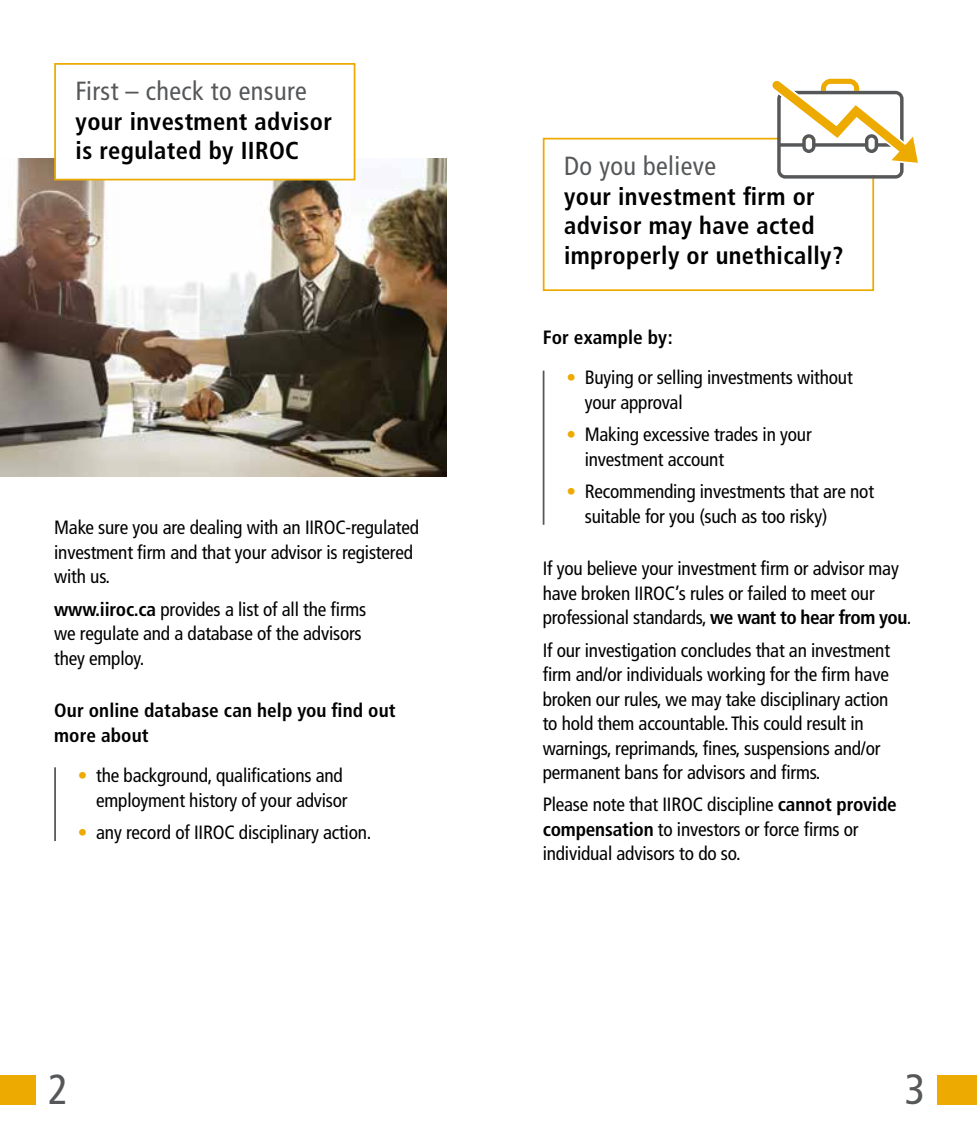
<style>
.page{position:relative;width:977px;height:1134px;background:#fff}
.page>*{position:absolute;margin:0;border:0;box-sizing:border-box;transform-origin:0 0}
.t1{font:condensed 42.35px "Frutiger";color:#555759}
.t2{font:condensed 42px "Frutiger";color:#555759}
.t3{font:condensed 26.25px "Frutiger";letter-spacing:.015em;color:#555759}
.t4{font:700 condensed 24.5px/29.8px "Frutiger";letter-spacing:.015em;color:#000}
.t5{font:condensed 19.25px/24.5px "Frutiger";letter-spacing:-.01em;color:#000}
.t6{font:700 condensed 19.25px/24.5px "Frutiger";letter-spacing:.005em;color:#000}
.s1{font-weight:700}
.s2{color:#edaa00}
</style>
<div class="page">
<div style="left:937px;top:1075px;width:39px;height:29px;background:#edaa00"></div>
<div style="left:0;top:1075px;width:35px;height:29px;background:#edaa00"></div>
<div style="left:543px;top:138px;width:331px;height:153px;background:#fff;border:2px solid #edaa00"></div>
<img style="left:0;top:159px;width:447px;height:318px">
<div style="left:54px;top:63px;width:301px;height:117px;background:#fff;border:2px solid #edaa00"></div>
<hr style="left:54px;top:767px;width:2px;height:74px;background:#555759">
<hr style="left:542px;top:371px;width:2px;height:154px;background:#555759">
<svg style="left:770px;top:79px;width:148px;height:100px"></svg>
<h3 class="t3" style="left:76px;top:75px;width:233px">First – check to ensure</h3>
<p class="t4" style="left:76px;top:106px;width:258px">your investment advisor is regulated by IIROC</p>
<p class="t5" style="left:54px;top:516px;width:366px">Make sure you are dealing with an IIROC-regulated investment firm and that your advisor is registered with us.</p>
<p class="t5" style="left:54px;top:597px;width:314px"><span class="s1">www.iiroc.ca</span> provides a list of all the firms we regulate and a database of the advisors they employ.</p>
<p class="t6" style="left:54px;top:698px;width:343px">Our online database can help you find out more about</p>
<p class="t5" style="left:78px;top:763px;width:271px;text-align:right"><span class="s2">•</span> the background, qualifications and employment history of your advisor</p>
<p class="t5" style="left:78px;top:820px;width:295px"><span class="s2">•</span> any record of IIROC disciplinary action.</p>
<h3 class="t3" style="left:564px;top:151px;width:153px">Do you believe</h3>
<p class="t4" style="left:564px;top:181px;width:281px">your investment firm or advisor may have acted improperly or unethically?</p>
<p class="t6" style="left:542px;top:325px;width:131px">For example by:</p>
<p class="t5" style="left:584px;top:366px;width:269px;text-indent:-18px"><span class="s2">•</span> Buying or selling investments without your approval</p>
<p class="t5" style="left:584px;top:422px;width:228px;text-indent:-18px"><span class="s2">•</span> Making excessive trades in your investment account</p>
<p class="t5" style="left:584px;top:479px;width:291px;text-indent:-18px"><span class="s2">•</span> Recommending investments that are not suitable for you (such as too risky)</p>
<p class="t5" style="left:542px;top:556px;width:370px">If you believe your investment firm or advisor may have broken IIROC’s rules or failed to meet our professional standards, <span class="s1">we want to hear from you</span>.</p>
<p class="t5" style="left:542px;top:638px;width:349px">If our investigation concludes that an investment firm and/or individuals working for the firm have broken our rules, we may take disciplinary action to hold them accountable. This could result in warnings, reprimands, fines, suspensions and/or permanent bans for advisors and firms.</p>
<p class="t5" style="left:542px;top:793px;width:355px">Please note that IIROC discipline <span class="s1">cannot provide compensation</span> to investors or force firms or individual advisors to do so.</p>
<h2 class="t2" style="left:48px;top:1065px;width:22px">2</h2>
<h1 class="t1" style="left:904px;top:1065px;width:22px">3</h1>
</div>
